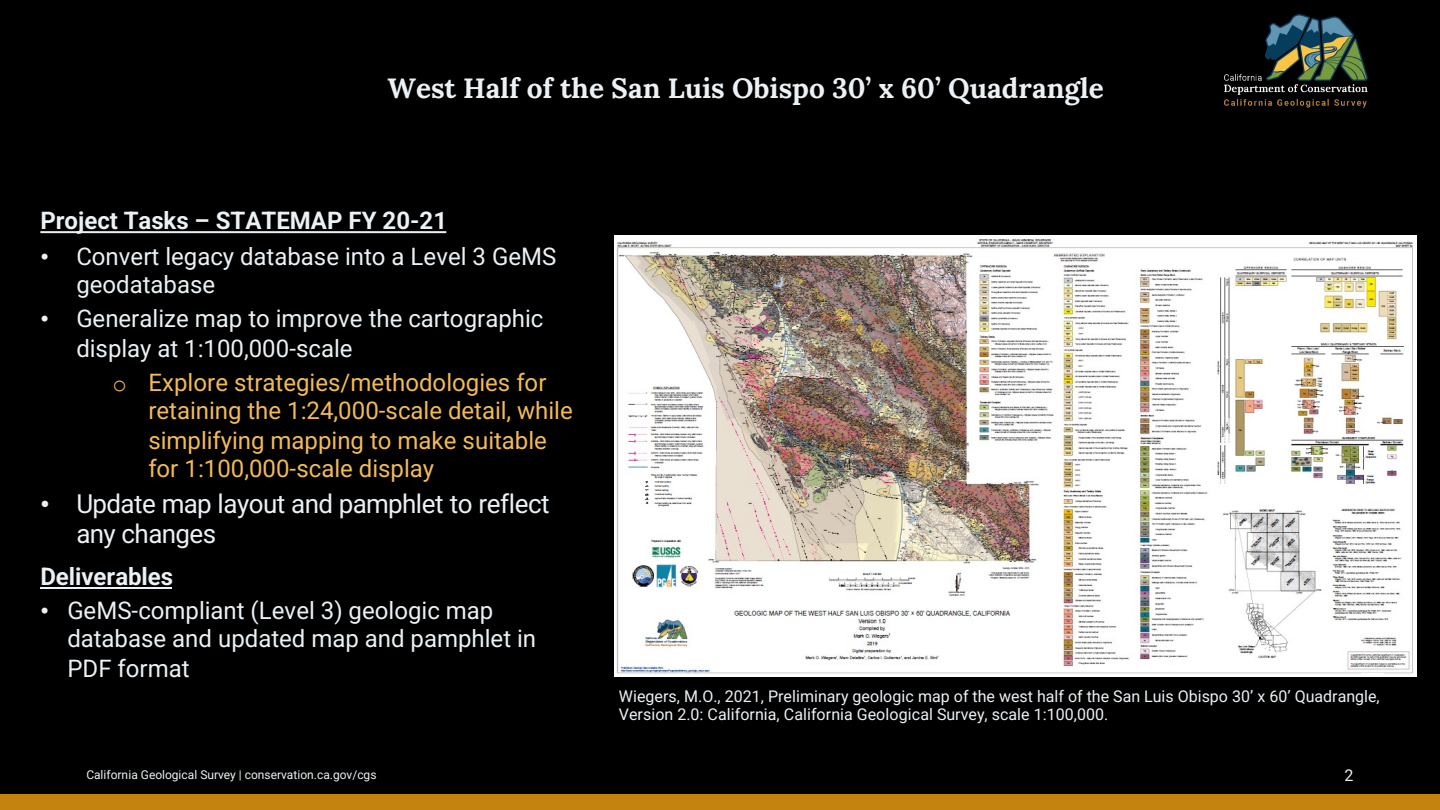
<style>
.page{position:relative;width:1440px;height:810px;background:#000}
.page>*{position:absolute;margin:0;border:0;box-sizing:border-box;transform-origin:0 0}
.t1{font:700 28px "Lora";color:#ebf1f5}
.t2{font:26px/30.2px "Roboto";letter-spacing:-.025em;color:#ebf1f5}
.t3{font:24px/28.4px "Roboto";color:#ebf1f5}
.t4{font:24px/27.8px "Roboto";color:#f3bb56}
.t5{font:700 24px "Roboto";color:#ebf1f5}
.t6{font:16px/18.2px "Roboto";letter-spacing:.005em;color:#ebf1f5}
.t7{font:12px "Roboto";color:#ebf1f5}
.s1{font-family:"Arial"}
.s2{font-family:"Courier New"}
</style>
<div class="page">
<img style="left:1224px;top:15px;width:144px;height:93px">
<img style="left:0;top:794px;width:1440px;height:1px">
<div style="left:0;top:795px;width:1440px;height:15px;background:#c4820e"></div>
<svg style="left:40px;top:231px;width:406px;height:2px"></svg>
<hr style="left:40px;top:587px;width:132px;height:2px;background:#ebf1f5">
<img style="left:614px;top:235px;width:802px;height:442px">
<p class="t1" style="left:388px;top:70px;width:718px">West Half of the San Luis Obispo 30’ x 60’ Quadrangle</p>
<p class="t5" style="left:40px;top:207px;width:408px">Project Tasks – STATEMAP FY 20-21</p>
<p class="t3" style="left:76px;top:243px;width:482px;text-indent:-36px"><span class="s1">•</span> Convert legacy database into a Level 3 GeMS geodatabase</p>
<p class="t3" style="left:76px;top:304px;width:469px;line-height:29.8px;text-indent:-36px"><span class="s1">•</span> Generalize map to improve the cartographic display at 1:100,000-scale</p>
<p class="t4" style="left:148px;top:369px;width:426px;text-indent:-36px"><span class="s2">o</span> Explore strategies/methodologies for retaining the 1:24,000-scale detail, while</p>
<p class="t4" style="left:148px;top:427px;width:400px">simplifying mapping to make suitable for 1:100,000-scale display</p>
<p class="t2" style="left:76px;top:489px;width:475px;text-indent:-36px"><span class="s1">•</span> Update map layout and pamphlet to reflect any changes</p>
<p class="t5" style="left:40px;top:563px;width:134px">Deliverables</p>
<p class="t3" style="left:67px;top:597px;width:470px;line-height:27.8px;text-indent:-27px"><span class="s1">•</span> GeMS-compliant (Level 3) geologic map database and updated map and pamphlet in</p>
<p class="t3" style="left:67px;top:655px;width:124px">PDF format</p>
<p class="t7" style="left:86px;top:768px;width:292px">California Geological Survey | conservation.ca.gov/cgs</p>
<p class="t6" style="left:619px;top:687px;width:762px">Wiegers, M.O., 2021, Preliminary geologic map of the west half of the San Luis Obispo 30’ x 60’ Quadrangle,<br>Version 2.0: California, California Geological Survey, scale 1:100,000.</p>
<p class="t6" style="left:1344px;top:767px;width:10px">2</p>
</div>
